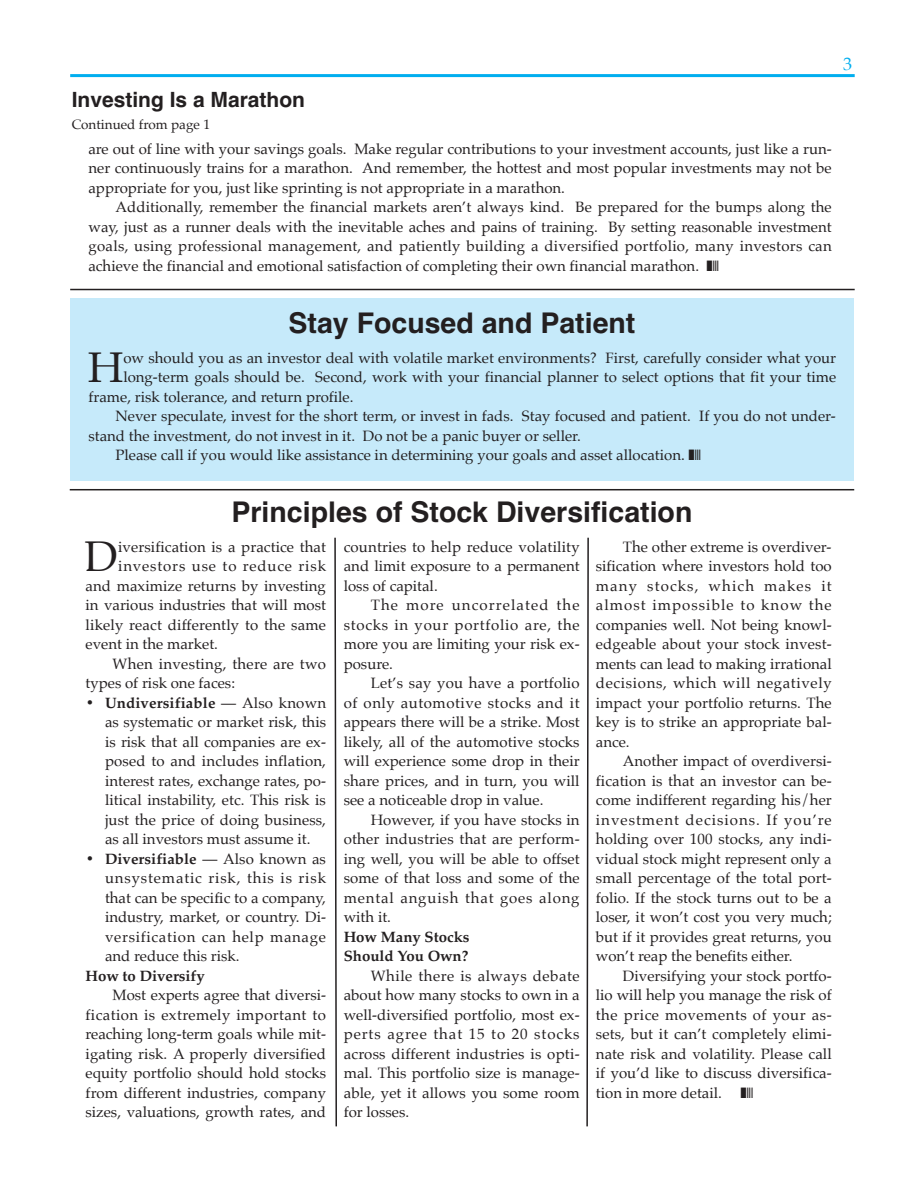
<style>
.page{position:relative;width:918px;height:1188px;background:#fff}
.page>*{position:absolute;margin:0;border:0;box-sizing:border-box;transform-origin:0 0}
.t1{font:43.05px "Palatino";color:#231f20}
.t2{font:700 28.5px "Helvetica";color:#231f20}
.t3{font:700 21px "Helvetica";color:#231f20}
.t4{font:18px "Palatino";color:#00aeef}
.t5{font:15px/19.5px "Palatino";color:#231f20;text-align:justify}
.t6{font:700 15px/19.5px "Palatino";color:#231f20}
.t7{font:15px "Palatino";letter-spacing:.02em;color:#231f20}
.t8{font:15px "Palatino";letter-spacing:.055em;color:#231f20}
.t9{font:13.5px "Palatino";color:#231f20}
.s1{font-weight:700}
</style>
<div class="page">
<hr style="left:70px;top:74px;width:785px;height:3px;background:#00aeef">
<div style="left:70px;top:299px;width:783px;height:182px;background:#c6eafa"></div>
<hr style="left:70px;top:289px;width:785px;height:1px;background:#231f20">
<hr style="left:70px;top:489px;width:784px;height:1px;background:#231f20">
<svg style="left:334px;top:537px;width:3px;height:590px"></svg>
<svg style="left:586px;top:537px;width:3px;height:590px"></svg>
<h3 class="t3" style="left:72px;top:91px;width:235px">Investing Is a Marathon</h3>
<p class="t5" style="left:88px;top:140px;width:745px">are out of line with your savings goals. Make regular contributions to your investment accounts, just like a run&shy;ner continuously trains for a marathon. And remember, the hottest and most popular investments may not be appropriate for you, just like sprinting is not appropriate in a marathon.</p>
<p class="t5" style="left:88px;top:199px;width:745px;text-indent:27px">Additionally, remember the financial markets aren’t always kind. Be prepared for the bumps along the way, just as a runner deals with the inevitable aches and pains of training. By setting reasonable investment goals, using professional management, and patiently building a diversified portfolio, many investors can achieve the financial and emotional satisfaction of completing their own financial marathon.</p>
<p class="t9" style="left:72px;top:118px;width:140px">Continued from page 1</p>
<p class="t4" style="left:843px;top:56px;width:10px">3</p>
<h2 class="t2" style="left:289px;top:312px;width:348px">Stay Focused and Patient</h2>
<h1 class="t1" style="left:88px;top:347px;width:37px">H</h1>
<p class="t5" style="left:123px;top:349px;width:714px">ow should you as an investor deal with volatile market environments? First, carefully consider what your</p>
<p class="t5" style="left:123px;top:368px;width:714px">long-term goals should be. Second, work with your financial planner to select options that fit your time</p>
<p class="t5" style="left:88px;top:388px;width:267px">frame, risk tolerance, and return profile.</p>
<p class="t5" style="left:115px;top:407px;width:722px">Never speculate, invest for the short term, or invest in fads. Stay focused and patient. If you do not under-</p>
<p class="t5" style="left:88px;top:427px;width:494px">stand the investment, do not invest in it. Do not be a panic buyer or seller.</p>
<p class="t5" style="left:115px;top:446px;width:571px">Please call if you would like assistance in determining your goals and asset allocation.</p>
<h2 class="t2" style="left:232px;top:502px;width:462px">Principles of Stock Diversification</h2>
<h1 class="t1" style="left:85px;top:536px;width:35px">D</h1>
<p class="t5" style="left:118px;top:538px;width:209px">iversification is a practice that</p>
<p class="t8" style="left:118px;top:559px;width:209px">investors use to reduce risk</p>
<p class="t5" style="left:86px;top:577px;width:242px">and maximize returns by investing</p>
<p class="t5" style="left:86px;top:596px;width:242px">in various industries that will most</p>
<p class="t5" style="left:86px;top:616px;width:242px">likely react differently to the same</p>
<p class="t5" style="left:86px;top:635px;width:134px">event in the market.</p>
<p class="t7" style="left:113px;top:656px;width:215px">When investing, there are two</p>
<p class="t5" style="left:86px;top:674px;width:151px">types of risk one faces:</p>
<p class="t5" style="left:105px;top:694px;width:223px;text-indent:-19px"><span class="s1">• Undiversifiable</span> — Also known as systematic or market risk, this is risk that all companies are ex&shy;posed to and includes inflation, interest rates, exchange rates, po&shy;litical instability, etc. This risk is just the price of doing business, as all investors must assume it.</p>
<p class="t5" style="left:105px;top:850px;width:223px;text-indent:-19px"><span class="s1">• Diversifiable</span> — Also known as unsystematic risk, this is risk that can be specific to a company, industry, market, or country. Di&shy;versification can help manage and reduce this risk.</p>
<p class="t6" style="left:86px;top:967px;width:121px">How to Diversify</p>
<p class="t5" style="left:86px;top:986px;width:242px;text-indent:27px">Most experts agree that diversi&shy;fication is extremely important to reaching long-term goals while mit&shy;igating risk. A properly diversified equity portfolio should hold stocks from different industries, company sizes, valuations, growth rates, and</p>
<p class="t5" style="left:344px;top:538px;width:237px">countries to help reduce volatility and limit exposure to a permanent loss of capital.</p>
<p class="t5" style="left:344px;top:596px;width:237px;text-indent:27px">The more uncorrelated the stocks in your portfolio are, the more you are limiting your risk ex&shy;posure.</p>
<p class="t5" style="left:344px;top:674px;width:237px;text-indent:27px">Let’s say you have a portfolio of only automotive stocks and it appears there will be a strike. Most likely, all of the automotive stocks will experience some drop in their share prices, and in turn, you will see a noticeable drop in value.</p>
<p class="t5" style="left:344px;top:811px;width:237px;text-indent:27px">However, if you have stocks in other industries that are perform&shy;ing well, you will be able to offset some of that loss and some of the mental anguish that goes along with it.</p>
<p class="t6" style="left:344px;top:928px;width:127px">How Many Stocks<br>Should You Own?</p>
<p class="t5" style="left:344px;top:967px;width:237px;text-indent:27px">While there is always debate about how many stocks to own in a well-diversified portfolio, most ex&shy;perts agree that 15 to 20 stocks across different industries is opti&shy;mal. This portfolio size is manage&shy;able, yet it allows you some room for losses.</p>
<p class="t5" style="left:596px;top:538px;width:237px;text-indent:27px">The other extreme is overdiver&shy;sification where investors hold too many stocks, which makes it almost impossible to know the companies well. Not being knowl&shy;edgeable about your stock invest&shy;ments can lead to making irrational decisions, which will negatively impact your portfolio returns. The key is to strike an appropriate bal&shy;ance.</p>
<p class="t5" style="left:596px;top:752px;width:237px;text-indent:27px">Another impact of overdiversi&shy;fication is that an investor can be&shy;come indifferent regarding his/her investment decisions. If you’re holding over 100 stocks, any indi&shy;vidual stock might represent only a small percentage of the total port&shy;folio. If the stock turns out to be a loser, it won’t cost you very much; but if it provides great returns, you won’t reap the benefits either.</p>
<p class="t5" style="left:596px;top:967px;width:237px;text-indent:27px">Diversifying your stock portfo&shy;lio will help you manage the risk of the price movements of your as&shy;sets, but it can’t completely elimi&shy;nate risk and volatility. Please call if you’d like to discuss diversifica&shy;tion in more detail.</p>
</div>
